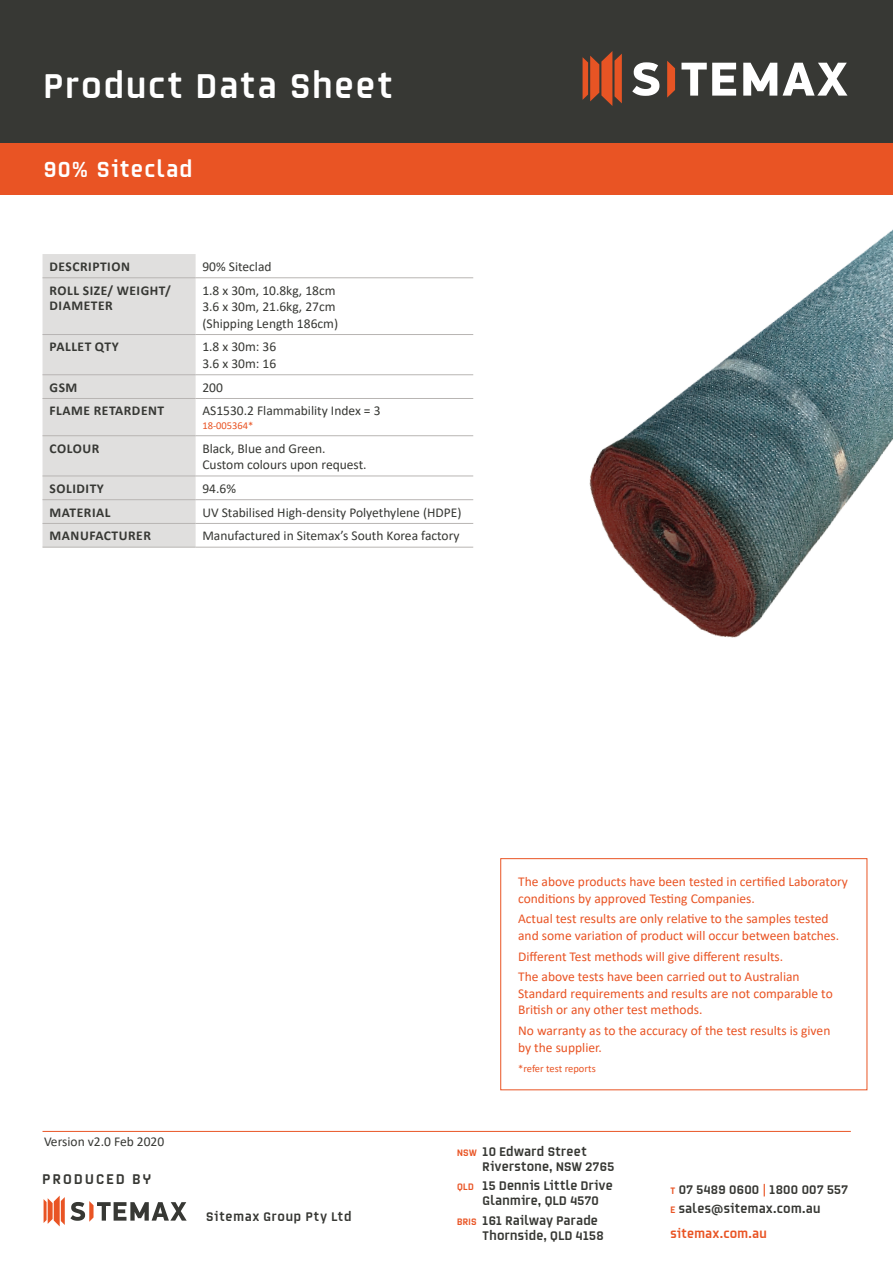
<style>
.page{position:relative;width:893px;height:1263px;background:#fff}
.page>*{position:absolute;margin:0;border:0;box-sizing:border-box;transform-origin:0 0}
.t1{font:33px "Magion";letter-spacing:.065em;color:#fff}
.t2{font:21px "Magion";letter-spacing:.065em;color:#fff}
.t3{font:13.5px/16.5px "Calibri";color:#e95424}
.t4{font:13.5px/16.5px "Calibri";color:#373834}
.t5{font:700 13.5px/15px "Calibri";letter-spacing:.04em;color:#373834}
.t6{font:13.5px "Magion";letter-spacing:.17em;color:#373834}
.t7{font:12px/15px "Magion";letter-spacing:.03em;color:#373834}
.t8{font:12px "Magion";letter-spacing:.065em;color:#373834}
.t9{font:12px "Magion";letter-spacing:.025em;color:#e95424}
.t10{font:10.5px "Calibri";color:#e95424}
.s1{font-size:9px;color:#e95424}
.s2{color:#e95424}
</style>
<div class="page">
<svg style="left:44px;top:1195px;width:143px;height:31px"></svg>
<hr style="left:43px;top:1131px;width:808px;height:1px;background:#e95424">
<div style="left:0;top:0;width:893px;height:154px;background:#373834"></div>
<div style="left:0;top:143px;width:893px;height:51px;background:#e95424"></div>
<svg style="left:667px;top:61px;width:8px;height:37px"></svg>
<svg style="left:632px;top:62px;width:27px;height:34px"></svg>
<svg style="left:681px;top:63px;width:55px;height:33px"></svg>
<svg style="left:743px;top:63px;width:104px;height:33px"></svg>
<svg style="left:583px;top:51px;width:39px;height:55px"></svg>
<div style="left:43px;top:254px;width:153px;height:293px;background:#e0dfde"></div>
<hr style="left:43px;top:277px;width:153px;height:1px;background:#b8b5b3">
<hr style="left:196px;top:277px;width:277px;height:1px;background:#b8b5b3">
<hr style="left:43px;top:334px;width:153px;height:1px;background:#b8b5b3">
<hr style="left:196px;top:334px;width:277px;height:1px;background:#b8b5b3">
<hr style="left:43px;top:374px;width:153px;height:1px;background:#b8b5b3">
<hr style="left:196px;top:374px;width:277px;height:1px;background:#b8b5b3">
<hr style="left:43px;top:398px;width:153px;height:1px;background:#b8b5b3">
<hr style="left:196px;top:398px;width:277px;height:1px;background:#b8b5b3">
<hr style="left:43px;top:435px;width:153px;height:1px;background:#b8b5b3">
<hr style="left:196px;top:435px;width:277px;height:1px;background:#b8b5b3">
<hr style="left:43px;top:476px;width:153px;height:1px;background:#b8b5b3">
<hr style="left:196px;top:476px;width:277px;height:1px;background:#b8b5b3">
<hr style="left:43px;top:499px;width:153px;height:1px;background:#b8b5b3">
<hr style="left:196px;top:499px;width:277px;height:1px;background:#b8b5b3">
<hr style="left:43px;top:523px;width:153px;height:1px;background:#b8b5b3">
<hr style="left:196px;top:523px;width:277px;height:1px;background:#b8b5b3">
<hr style="left:43px;top:547px;width:153px;height:1px;background:#b8b5b3">
<hr style="left:196px;top:547px;width:277px;height:1px;background:#b8b5b3">
<div style="left:500px;top:858px;width:367px;height:232px;border:1px solid #e95424"></div>
<img style="left:512px;top:194px;width:381px;height:444px">
<h1 class="t1" style="left:44px;top:63px;width:350px">Product Data Sheet</h1>
<h2 class="t2" style="left:44px;top:155px;width:150px">90% Siteclad</h2>
<p class="t5" style="left:50px;top:259px;width:82px">DESCRIPTION</p>
<p class="t4" style="left:202px;top:258px;width:71px">90% Siteclad</p>
<p class="t5" style="left:50px;top:283px;width:123px">ROLL SIZE/ WEIGHT/<br>DIAMETER</p>
<p class="t4" style="left:202px;top:282px;width:137px">1.8 x 30m, 10.8kg, 18cm<br>3.6 x 30m, 21.6kg, 27cm (Shipping Length 186cm)</p>
<p class="t5" style="left:50px;top:339px;width:71px">PALLET QTY</p>
<p class="t4" style="left:202px;top:338px;width:75px">1.8 x 30m: 36<br>3.6 x 30m: 16</p>
<p class="t5" style="left:50px;top:379px;width:29px">GSM</p>
<p class="t4" style="left:202px;top:379px;width:22px">200</p>
<p class="t5" style="left:50px;top:403px;width:116px">FLAME RETARDENT</p>
<p class="t4" style="left:202px;top:402px;width:180px">AS1530.2 Flammability Index = 3</p>
<p class="t10" style="left:202px;top:418px;width:53px">18-005364*</p>
<p class="t5" style="left:50px;top:440px;width:51px">COLOUR</p>
<p class="t4" style="left:202px;top:440px;width:166px">Black, Blue and Green.<br>Custom colours upon request.</p>
<p class="t5" style="left:50px;top:481px;width:56px">SOLIDITY</p>
<p class="t4" style="left:202px;top:480px;width:35px">94.6%</p>
<p class="t5" style="left:50px;top:504px;width:62px">MATERIAL</p>
<p class="t4" style="left:202px;top:503px;width:261px">UV Stabilised High-density Polyethylene (HDPE)</p>
<p class="t5" style="left:50px;top:528px;width:103px">MANUFACTURER</p>
<p class="t4" style="left:202px;top:527px;width:259px">Manufactured in Sitemax’s South Korea factory</p>
<p class="t3" style="left:518px;top:873px;width:331px">The above products have been tested in certified Laboratory conditions by approved Testing Companies.</p>
<p class="t3" style="left:518px;top:910px;width:323px">Actual test results are only relative to the samples tested and some variation of product will occur between batches.</p>
<p class="t3" style="left:518px;top:945px;width:283px;line-height:20.7px">Different Test methods will give different results.<br>The above tests have been carried out to Australian</p>
<p class="t3" style="left:518px;top:985px;width:316px">Standard requirements and results are not comparable to<br>British or any other test methods.</p>
<p class="t3" style="left:518px;top:1022px;width:314px">No warranty as to the accuracy of the test results is given by the supplier.</p>
<p class="t10" style="left:518px;top:1062px;width:79px">*refer test reports</p>
<p class="t4" style="left:44px;top:1133px;width:122px">Version v2.0 Feb 2020</p>
<p class="t6" style="left:43px;top:1169px;width:110px">PRODUCED BY</p>
<p class="t8" style="left:206px;top:1208px;width:147px">Sitemax Group Pty Ltd</p>
<p class="t7" style="left:483px;top:1143px;width:133px;text-indent:-26px"><span class="s1">NSW</span> 10 Edward Street<br>Riverstone, NSW 2765</p>
<p class="t7" style="left:483px;top:1178px;width:132px;text-indent:-26px"><span class="s1">QLD</span> 15 Dennis Little Drive<br>Glanmire, QLD 4570</p>
<p class="t7" style="left:483px;top:1212px;width:123px;text-indent:-26px"><span class="s1">BRIS</span> 161 Railway Parade<br>Thornside, QLD 4158</p>
<p class="t7" style="left:670px;top:1179px;width:179px;line-height:19.2px"><span class="s1">T</span> 07 5489 0600 <span class="s2">|</span> 1800 007 557<br><span class="s1">E</span> sales@sitemax.com.au</p>
<p class="t9" style="left:670px;top:1225px;width:98px">sitemax.com.au</p>
</div>
